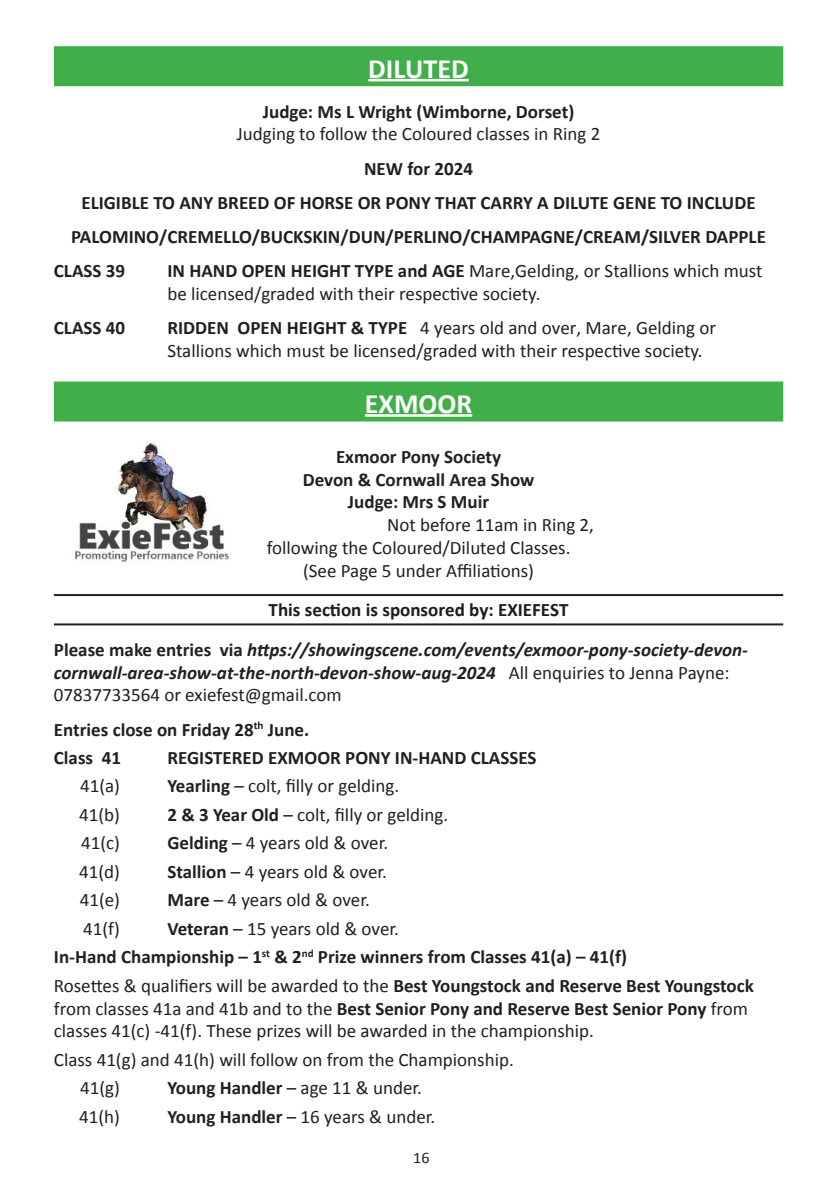
<style>
.page{position:relative;width:840px;height:1191px;background:#fff}
.page>*{position:absolute;margin:0;border:0;box-sizing:border-box;transform-origin:0 0}
.t1{font:700 28px "Calibri";color:#fff}
.t2{font:19px/22.8px "Calibri";color:#231f20}
.t3{font:700 19px/28.4px "Calibri";color:#231f20}
.t4{font:italic 700 19px/39.8px "Calibri";color:#231f20}
.t5{font:16px "Calibri";color:#231f20}
.s1{font-weight:700}
.s2{font-style:normal;color:#1d1d1b}
.s3{font-style:normal}
.s4{font-weight:700;font-style:italic}
.s5{font-weight:400}
</style>
<div class="page">
<div style="left:54px;top:46px;width:728px;height:40px;background:#40ae49"></div>
<hr style="left:368px;top:79px;width:100px;height:2px;background:#fff">
<div style="left:54px;top:381px;width:728px;height:40px;background:#40ae49"></div>
<hr style="left:365px;top:414px;width:107px;height:3px;background:#fff">
<hr style="left:54px;top:594px;width:728px;height:2px;background:#231f20">
<hr style="left:54px;top:623px;width:728px;height:2px;background:#231f20">
<img style="left:75px;top:442px;width:154px;height:120px">
<h1 class="t1" style="left:368px;top:51px;width:102px">DILUTED</h1>
<p class="t3" style="left:263px;top:97px;width:313px">Judge: Ms L Wright (Wimborne, Dorset)</p>
<p class="t2" style="left:236px;top:123px;width:365px">Judging to follow the Coloured classes in Ring 2</p>
<p class="t3" style="left:364px;top:154px;width:110px">NEW for 2024</p>
<p class="t3" style="left:81px;top:188px;width:675px">ELIGIBLE TO ANY BREED OF HORSE OR PONY THAT CARRY A DILUTE GENE TO INCLUDE</p>
<p class="t3" style="left:71px;top:222px;width:696px">PALOMINO/CREMELLO/BUCKSKIN/DUN/PERLINO/CHAMPAGNE/CREAM/SILVER DAPPLE</p>
<p class="t3" style="left:54px;top:256px;width:73px">CLASS 39</p>
<p class="t2" style="left:167px;top:259px;width:596px"><span class="s1">IN HAND OPEN HEIGHT TYPE and AGE</span> Mare,Gelding, or Stallions which must be licensed/graded with their respective society.</p>
<p class="t3" style="left:54px;top:313px;width:73px">CLASS 40</p>
<p class="t2" style="left:167px;top:316px;width:550px"><span class="s1">RIDDEN OPEN HEIGHT &amp; TYPE</span> 4 years old and over, Mare, Gelding or<br>Stallions which must be licensed/graded with their respective society.</p>
<h1 class="t1" style="left:365px;top:386px;width:109px">EXMOOR</h1>
<p class="t3" style="left:302px;top:445px;width:233px;line-height:22.8px;text-align:center">Exmoor Pony Society<br>Devon &amp; Cornwall Area Show<br>Judge: Mrs S Muir</p>
<p class="t2" style="left:387px;top:513px;width:208px">Not before 11am in Ring 2,</p>
<p class="t2" style="left:266px;top:536px;width:305px">following the Coloured/Diluted Classes.</p>
<p class="t2" style="left:303px;top:559px;width:232px">(See Page 5 under Affiliations)</p>
<p class="t4" style="left:54px;top:590px;width:695px;text-indent:214px"><span class="s2">This section is sponsored by: EXIEFEST<br></span><span class="s3">Please make entries via</span> https://showingscene.com/events/exmoor-pony-society-devon-</p>
<p class="t2" style="left:54px;top:661px;width:676px"><span class="s4">cornwall-area-show-at-the-north-devon-show-aug-2024</span> All enquiries to Jenna Payne:<br>07837733564 or exiefest@gmail.com</p>
<p class="t3" style="left:54px;top:715px;width:257px">Entries close on Friday 28<sup>th</sup> June.<br>Class 41</p>
<p class="t3" style="left:167px;top:743px;width:370px">REGISTERED EXMOOR PONY IN-HAND CLASSES</p>
<p class="t2" style="left:80px;top:775px;width:41px">41(a)</p>
<p class="t2" style="left:167px;top:775px;width:233px"><span class="s1">Yearling</span> – colt, filly or gelding.</p>
<p class="t2" style="left:79px;top:803px;width:42px">41(b)</p>
<p class="t2" style="left:167px;top:803px;width:282px"><span class="s1">2 &amp; 3 Year Old</span> – colt, filly or gelding.</p>
<p class="t2" style="left:81px;top:831px;width:40px">41(c)</p>
<p class="t2" style="left:167px;top:831px;width:222px"><span class="s1">Gelding</span> – 4 years old &amp; over.</p>
<p class="t2" style="left:79px;top:860px;width:42px">41(d)</p>
<p class="t2" style="left:167px;top:860px;width:221px"><span class="s1">Stallion</span> – 4 years old &amp; over.</p>
<p class="t2" style="left:80px;top:888px;width:42px">41(e)</p>
<p class="t2" style="left:167px;top:888px;width:204px"><span class="s1">Mare</span> – 4 years old &amp; over.</p>
<p class="t2" style="left:83px;top:917px;width:38px">41(f)</p>
<p class="t3" style="left:54px;top:914px;width:701px;text-indent:113px">Veteran <span class="s5">– 15 years old &amp; over.<br></span>In-Hand Championship – 1<sup>st</sup> &amp; 2<sup>nd</sup> Prize winners from Classes 41(a) – 41(f)<br><span class="s5">Rosettes &amp; qualifiers will be awarded to the</span> Best Youngstock and Reserve Best Youngstock</p>
<p class="t2" style="left:54px;top:997px;width:695px">from classes 41a and 41b and to the <span class="s1">Best Senior Pony and Reserve Best Senior Pony</span> from classes 41(c) -41(f). These prizes will be awarded in the championship.</p>
<p class="t2" style="left:80px;top:1045px;width:435px;line-height:28.4px;text-indent:-26px">Class 41(g) and 41(h) will follow on from the Championship.<br>41(g)</p>
<p class="t2" style="left:167px;top:1076px;width:256px"><span class="s1">Young Handler</span> – age 11 &amp; under.</p>
<p class="t2" style="left:79px;top:1105px;width:42px">41(h)</p>
<p class="t2" style="left:167px;top:1105px;width:269px"><span class="s1">Young Handler</span> – 16 years &amp; under.</p>
<p class="t5" style="left:413px;top:1147px;width:18px">16</p>
</div>
